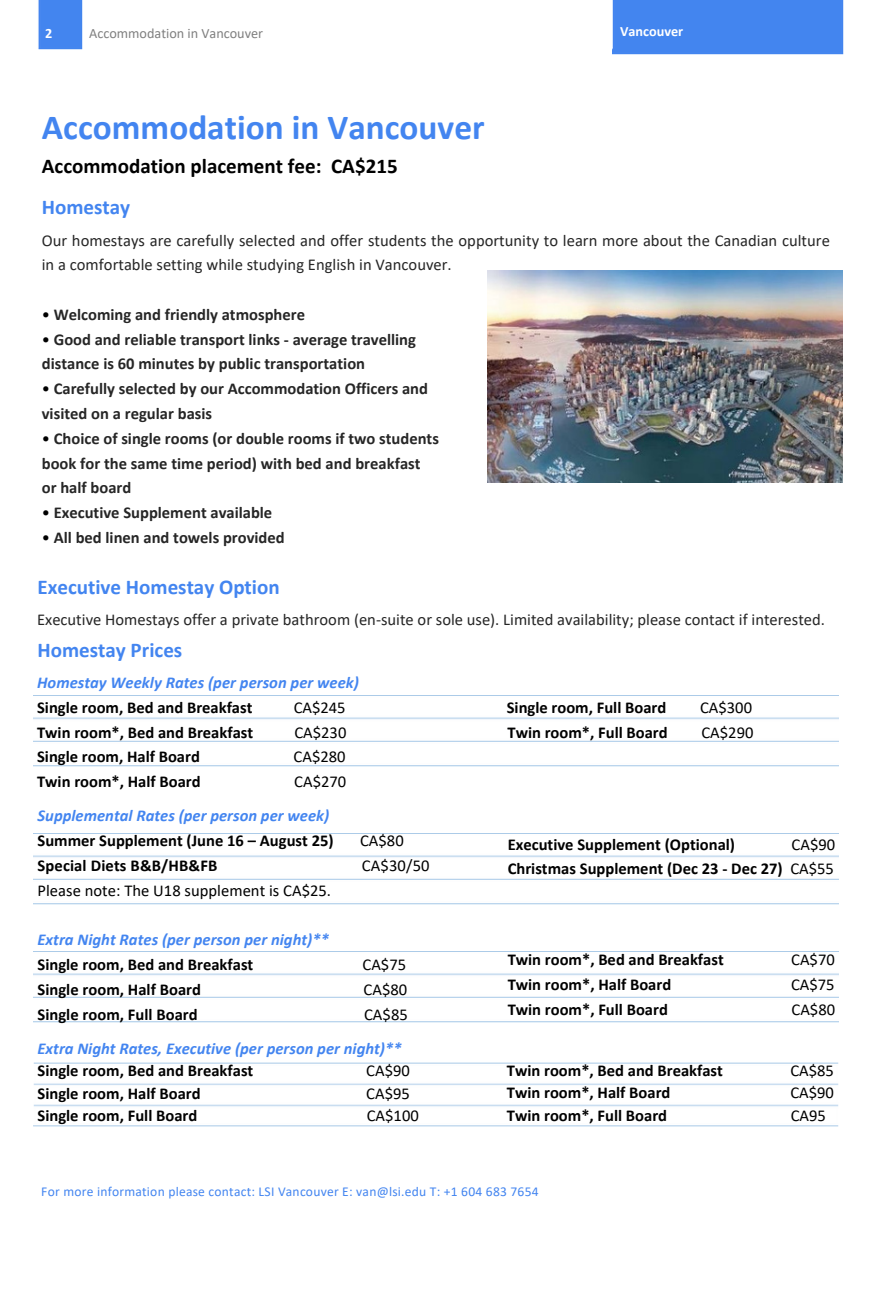
<style>
.page{position:relative;width:893px;height:1289px;background:#fff}
.page>*{position:absolute;margin:0;border:0;box-sizing:border-box;transform-origin:0 0}
.t1{font:700 35.25px "Calibri";color:#4385f0}
.t2{font:700 21px "Calibri";color:#4385f0}
.t3{font:700 21px "Calibri";color:#000}
.t4{font:700 16.5px "Calibri";color:#000}
.t5{font:700 16.5px "Calibri";color:#262626}
.t6{font:16.5px/24.8px "Calibri";color:#262626}
.t7{font:italic 700 16.5px "Calibri";color:#4385f0}
.t8{font:16.5px "Calibri";color:#000}
.t9{font:14.25px "Calibri";color:#808080}
.t10{font:700 14.25px "Calibri";color:#fff}
.t11{font:13.5px "Calibri";letter-spacing:.015em;color:#4385f0}
.s1{font-weight:400;color:#000}
.s2{font-weight:400}
</style>
<div class="page">
<img style="left:487px;top:270px;width:355px;height:212px">
<div style="left:612px;top:0;width:230px;height:54px;background:#4385ef"></div>
<div style="left:38px;top:0;width:44px;height:49px;background:#4385ef"></div>
<p class="t10" style="left:45px;top:27px;width:9px">2</p>
<p class="t9" style="left:89px;top:27px;width:175px">Accommodation in Vancouver</p>
<p class="t10" style="left:620px;top:25px;width:65px">Vancouver</p>
<p class="t1" style="left:42px;top:113px;width:444px">Accommodation in Vancouver</p>
<p class="t3" style="left:42px;top:157px;width:357px">Accommodation placement fee: CA$215</p>
<p class="t2" style="left:42px;top:198px;width:90px">Homestay</p>
<p class="t6" style="left:42px;top:229px;width:789px">Our homestays are carefully selected and offer students the opportunity to learn more about the Canadian culture in a comfortable setting while studying English in Vancouver.</p>
<p class="t5" style="left:42px;top:307px;width:265px"><span class="s1">•</span> Welcoming and friendly atmosphere</p>
<p class="t5" style="left:42px;top:332px;width:375px"><span class="s1">•</span> Good and reliable transport links - average travelling</p>
<p class="t5" style="left:42px;top:357px;width:325px">distance is 60 minutes by public transportation</p>
<p class="t5" style="left:42px;top:382px;width:387px"><span class="s1">•</span> Carefully selected by our Accommodation Officers and</p>
<p class="t5" style="left:42px;top:406px;width:172px">visited on a regular basis</p>
<p class="t5" style="left:42px;top:431px;width:398px"><span class="s1">•</span> Choice of single rooms (or double rooms if two students</p>
<p class="t5" style="left:42px;top:456px;width:380px">book for the same time period) with bed and breakfast</p>
<p class="t5" style="left:42px;top:481px;width:91px">or half board</p>
<p class="t5" style="left:42px;top:505px;width:232px"><span class="s1">•</span> Executive Supplement available</p>
<p class="t5" style="left:42px;top:530px;width:244px"><span class="s1">•</span> All bed linen and towels provided</p>
<p class="t2" style="left:37px;top:578px;width:243px">Executive Homestay Option</p>
<p class="t6" style="left:37px;top:608px;width:789px">Executive Homestays offer a private bathroom (en-suite or sole use). Limited availability; please contact if interested.</p>
<p class="t2" style="left:37px;top:641px;width:146px">Homestay Prices</p>
<p class="t7" style="left:37px;top:675px;width:323px">Homestay Weekly Rates (per person per week)</p>
<p class="t4" style="left:37px;top:700px;width:217px">Single room, Bed and Breakfast</p>
<p class="t8" style="left:293px;top:700px;width:53px">CA$245</p>
<p class="t4" style="left:506px;top:700px;width:161px">Single room, Full Board</p>
<p class="t8" style="left:699px;top:700px;width:53px">CA$300</p>
<p class="t4" style="left:37px;top:725px;width:217px">Twin room*, Bed and Breakfast</p>
<p class="t8" style="left:294px;top:725px;width:53px">CA$230</p>
<p class="t4" style="left:507px;top:725px;width:162px">Twin room*, Full Board</p>
<p class="t8" style="left:701px;top:725px;width:53px">CA$290</p>
<p class="t4" style="left:37px;top:749px;width:164px">Single room, Half Board</p>
<p class="t8" style="left:293px;top:749px;width:53px">CA$280</p>
<p class="t4" style="left:37px;top:774px;width:165px">Twin room*, Half Board</p>
<p class="t8" style="left:294px;top:774px;width:53px">CA$270</p>
<p class="t7" style="left:37px;top:809px;width:293px">Supplemental Rates (per person per week)</p>
<p class="t4" style="left:37px;top:833px;width:297px">Summer Supplement (June 16 – August 25)</p>
<p class="t8" style="left:360px;top:833px;width:45px">CA$80</p>
<p class="t4" style="left:37px;top:858px;width:181px">Special Diets B&amp;B/HB&amp;FB</p>
<p class="t8" style="left:361px;top:858px;width:69px">CA$30/50</p>
<p class="t8" style="left:37px;top:883px;width:295px">Please note: The U18 supplement is CA$25.</p>
<p class="t7" style="left:37px;top:932px;width:293px">Extra Night Rates (per person per night)**</p>
<p class="t4" style="left:37px;top:957px;width:217px">Single room, Bed and Breakfast</p>
<p class="t8" style="left:362px;top:957px;width:45px">CA$75</p>
<p class="t4" style="left:37px;top:982px;width:165px">Single room, Half Board</p>
<p class="t8" style="left:363px;top:982px;width:45px">CA$80</p>
<p class="t4" style="left:37px;top:1006px;width:162px">Single room, Full Board</p>
<p class="t8" style="left:364px;top:1006px;width:45px">CA$85</p>
<p class="t7" style="left:37px;top:1040px;width:365px">Extra Night Rates, Executive (per person per night)**</p>
<p class="t4" style="left:37px;top:1063px;width:217px">Single room, Bed and Breakfast</p>
<p class="t8" style="left:366px;top:1063px;width:45px">CA$90</p>
<p class="t4" style="left:37px;top:1085px;width:165px">Single room, Half Board</p>
<p class="t8" style="left:366px;top:1085px;width:45px">CA$95</p>
<p class="t4" style="left:37px;top:1108px;width:161px">Single room, Full Board</p>
<p class="t8" style="left:366px;top:1108px;width:54px">CA$100</p>
<p class="t4" style="left:507px;top:837px;width:229px">Executive Supplement (Optional)</p>
<p class="t8" style="left:791px;top:837px;width:45px">CA$90</p>
<p class="t4" style="left:507px;top:861px;width:328px">Christmas Supplement (Dec 23 - Dec 27) <span class="s2">CA$55</span></p>
<p class="t4" style="left:507px;top:952px;width:217px">Twin room*, Bed and Breakfast</p>
<p class="t8" style="left:790px;top:952px;width:45px">CA$70</p>
<p class="t4" style="left:507px;top:977px;width:165px">Twin room*, Half Board</p>
<p class="t8" style="left:790px;top:977px;width:45px">CA$75</p>
<p class="t4" style="left:507px;top:1002px;width:162px">Twin room*, Full Board</p>
<p class="t8" style="left:791px;top:1002px;width:45px">CA$80</p>
<p class="t4" style="left:506px;top:1063px;width:217px">Twin room*, Bed and Breakfast</p>
<p class="t8" style="left:790px;top:1063px;width:45px">CA$85</p>
<p class="t4" style="left:506px;top:1085px;width:165px">Twin room*, Half Board</p>
<p class="t8" style="left:790px;top:1085px;width:45px">CA$90</p>
<p class="t4" style="left:506px;top:1108px;width:162px">Twin room*, Full Board</p>
<p class="t8" style="left:790px;top:1108px;width:37px">CA95</p>
<p class="t11" style="left:41px;top:1185px;width:498px">For more information please contact: LSI Vancouver E: van@lsi.edu T: +1 604 683 7654</p>
</div>
